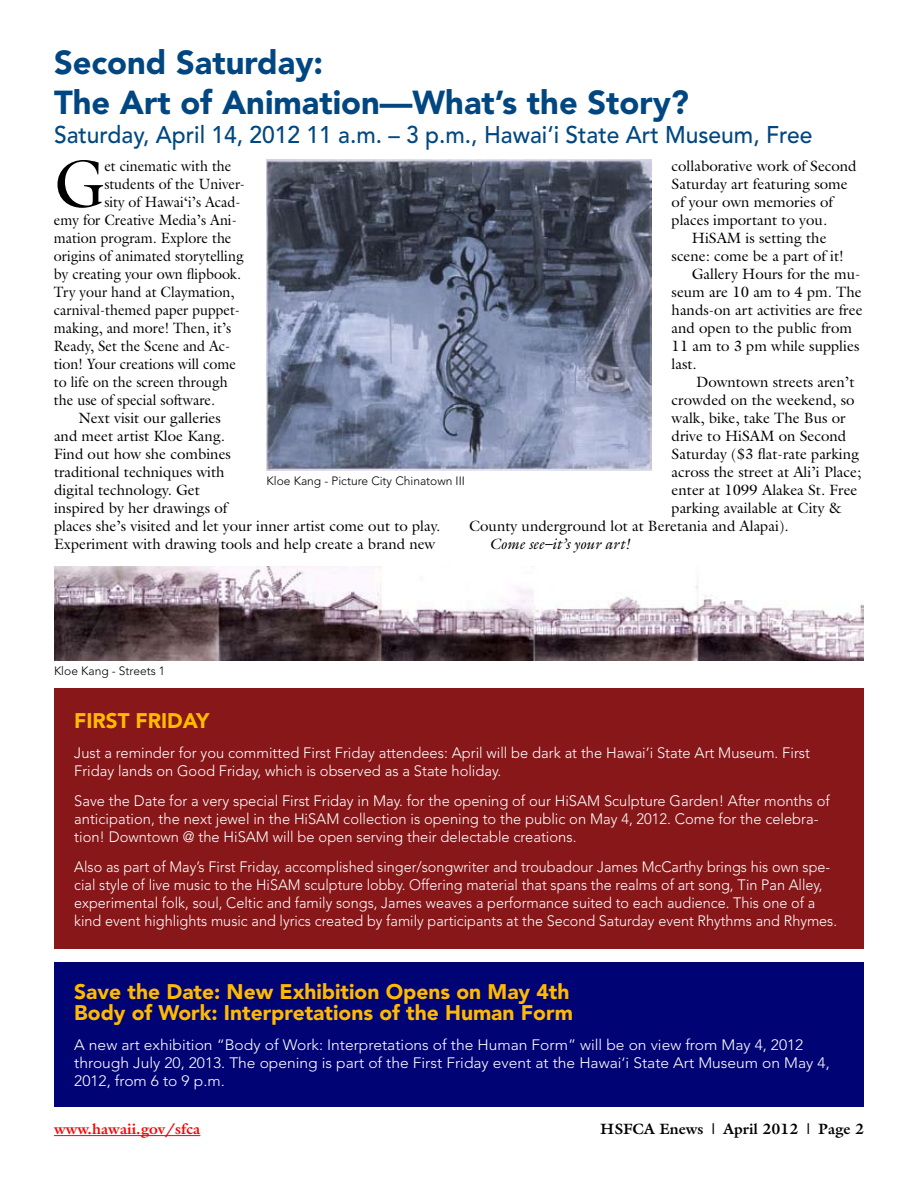
<style>
.page{position:relative;width:918px;height:1188px;background:#fff}
.page>*{position:absolute;margin:0;border:0;box-sizing:border-box;transform-origin:0 0}
.t1{font:67.95px "Galliard";color:#000;scale:.95 1}
.t2{font:900 33px/39.6px "Avenir";color:#004781}
.t3{font:500 24px "Avenir";color:#004781;scale:.95 1}
.t4{font:900 21px/21px "Avenir";color:#ffba00}
.t5{font:15px "Galliard";color:#000}
.t6{font:300 15px/18px "Avenir";color:#fff}
.t7{font:300 15px/18px "Avenir";color:#fff;scale:.96 1}
.t8{font:15px "Galliard";color:#000;scale:.95 1}
.t9{font:300 15px/18px "Avenir";color:#fff;scale:1.04 1}
.t10{font:700 15px "Galliard";color:#000}
.t11{font:italic 15px "Galliard";color:#000}
.t12{font:700 15px "Galliard";color:#f00}
.t13{font:300 12px "Avenir";color:#000}
</style>
<div class="page">
<hr style="left:54px;top:1135px;width:146px;height:1px;background:#f00">
<img style="left:54px;top:567px;width:810px;height:94px">
<img style="left:267px;top:160px;width:384px;height:310px">
<div style="left:54px;top:688px;width:810px;height:261px;background:#871719"></div>
<div style="left:54px;top:963px;width:810px;height:144px;background:#000374"></div>
<h2 class="t2" style="left:54px;top:43px;width:637px">Second Saturday:<br>The Art of Animation—What’s the Story?</h2>
<h3 class="t3" style="left:54px;top:120px;width:800px">Saturday, April 14, 2012 11 a.m. – 3 p.m., Hawai‘i State Art Museum, Free</h3>
<h1 class="t1" style="left:54px;top:141px;width:54px">G</h1>
<p class="t8" style="left:104px;top:156px;width:135px">et cinematic with the</p>
<p class="t5" style="left:672px;top:156px;width:187px">collaborative work of Second</p>
<p class="t5" style="left:672px;top:174px;width:178px">Saturday art featuring some</p>
<p class="t5" style="left:672px;top:192px;width:163px">of your own memories of</p>
<p class="t5" style="left:672px;top:210px;width:157px">places important to you.</p>
<p class="t5" style="left:692px;top:228px;width:136px">HiSAM is setting the</p>
<p class="t5" style="left:672px;top:246px;width:174px">scene: come be a part of it!</p>
<p class="t5" style="left:692px;top:264px;width:170px">Gallery Hours for the mu-</p>
<p class="t5" style="left:672px;top:282px;width:192px">seum are 10 am to 4 pm. The</p>
<p class="t5" style="left:672px;top:300px;width:192px">hands-on art activities are free</p>
<p class="t5" style="left:672px;top:318px;width:182px">and open to the public from</p>
<p class="t5" style="left:672px;top:336px;width:189px">11 am to 3 pm while supplies</p>
<p class="t5" style="left:672px;top:354px;width:27px">last.</p>
<p class="t5" style="left:696px;top:372px;width:160px">Downtown streets aren’t</p>
<p class="t5" style="left:672px;top:390px;width:184px">crowded on the weekend, so</p>
<p class="t5" style="left:672px;top:408px;width:175px">walk, bike, take The Bus or</p>
<p class="t5" style="left:672px;top:426px;width:176px">drive to HiSAM on Second</p>
<p class="t5" style="left:672px;top:444px;width:189px">Saturday ($3 flat-rate parking</p>
<p class="t5" style="left:672px;top:462px;width:191px">across the street at Ali’i Place;</p>
<p class="t5" style="left:672px;top:480px;width:187px">enter at 1099 Alakea St. Free</p>
<p class="t5" style="left:672px;top:498px;width:172px">parking available at City &amp;</p>
<p class="t5" style="left:469px;top:516px;width:321px">County underground lot at Beretania and Alapai).</p>
<p class="t11" style="left:489px;top:534px;width:142px">Come see–it’s your art!</p>
<p class="t8" style="left:104px;top:174px;width:150px">students of the Univer-</p>
<p class="t8" style="left:104px;top:192px;width:145px">sity of Hawai‘i’s Acad-</p>
<p class="t8" style="left:54px;top:210px;width:194px">emy for Creative Media’s Ani-</p>
<p class="t8" style="left:54px;top:228px;width:188px">mation program. Explore the</p>
<p class="t8" style="left:54px;top:246px;width:201px">origins of animated storytelling</p>
<p class="t8" style="left:54px;top:264px;width:198px">by creating your own flipbook.</p>
<p class="t8" style="left:54px;top:282px;width:191px">Try your hand at Claymation,</p>
<p class="t8" style="left:54px;top:300px;width:197px">carnival-themed paper puppet-</p>
<p class="t8" style="left:54px;top:318px;width:188px">making, and more! Then, it’s</p>
<p class="t8" style="left:54px;top:336px;width:187px">Ready, Set the Scene and Ac-</p>
<p class="t8" style="left:54px;top:354px;width:193px">tion! Your creations will come</p>
<p class="t8" style="left:54px;top:372px;width:185px">to life on the screen through</p>
<p class="t8" style="left:54px;top:390px;width:171px">the use of special software.</p>
<p class="t5" style="left:78px;top:408px;width:144px">Next visit our galleries</p>
<p class="t5" style="left:54px;top:426px;width:173px">and meet artist Kloe Kang.</p>
<p class="t5" style="left:54px;top:444px;width:179px">Find out how she combines</p>
<p class="t5" style="left:54px;top:462px;width:172px">traditional techniques with</p>
<p class="t5" style="left:54px;top:480px;width:147px">digital technology. Get</p>
<p class="t5" style="left:54px;top:498px;width:175px">inspired by her drawings of</p>
<p class="t5" style="left:54px;top:516px;width:388px">places she’s visited and let your inner artist come out to play.</p>
<p class="t5" style="left:54px;top:534px;width:383px">Experiment with drawing tools and help create a brand new</p>
<p class="t13" style="left:267px;top:473px;width:200px">Kloe Kang - Picture City Chinatown III</p>
<p class="t13" style="left:54px;top:664px;width:113px">Kloe Kang - Streets 1</p>
<h3 class="t4" style="left:74px;top:710px;width:137px">FIRST FRIDAY</h3>
<p class="t6" style="left:74px;top:744px;width:737px">Just a reminder for you committed First Friday attendees: April will be dark at the Hawai‘i State Art Museum. First<br>Friday lands on Good Friday, which is observed as a State holiday.</p>
<p class="t6" style="left:74px;top:792px;width:757px">Save the Date for a very special First Friday in May. for the opening of our HiSAM Sculpture Garden! After months of anticipation, the next jewel in the HiSAM collection is opening to the public on May 4, 2012. Come for the celebra&shy;tion! Downtown @ the HiSAM will be open serving their delectable creations.</p>
<p class="t7" style="left:74px;top:858px;width:796px">Also as part of May’s First Friday, accomplished singer/songwriter and troubadour James McCarthy brings his own spe&shy;cial style of live music to the HiSAM sculpture lobby. Offering material that spans the realms of art song, Tin Pan Alley, experimental folk, soul, Celtic and family songs, James weaves a performance suited to each audience. This one of a kind event highlights music and lyrics created by family participants at the Second Saturday event Rhythms and Rhymes.</p>
<h3 class="t4" style="left:74px;top:981px;width:500px">Save the Date: New Exhibition Opens on May 4th<br>Body of Work: Interpretations of the Human Form</h3>
<p class="t9" style="left:74px;top:1036px;width:728px">A new art exhibition “Body of Work: Interpretations of the Human Form” will be on view from May 4, 2012 through July 20, 2013. The opening is part of the First Friday event at the Hawai‘i State Art Museum on May 4,<br>2012, from 6 to 9 p.m.</p>
<p class="t12" style="left:54px;top:1119px;width:148px">www.hawaii.gov/sfca</p>
<p class="t10" style="left:600px;top:1119px;width:265px">HSFCA Enews | April 2012 | Page 2</p>
</div>
